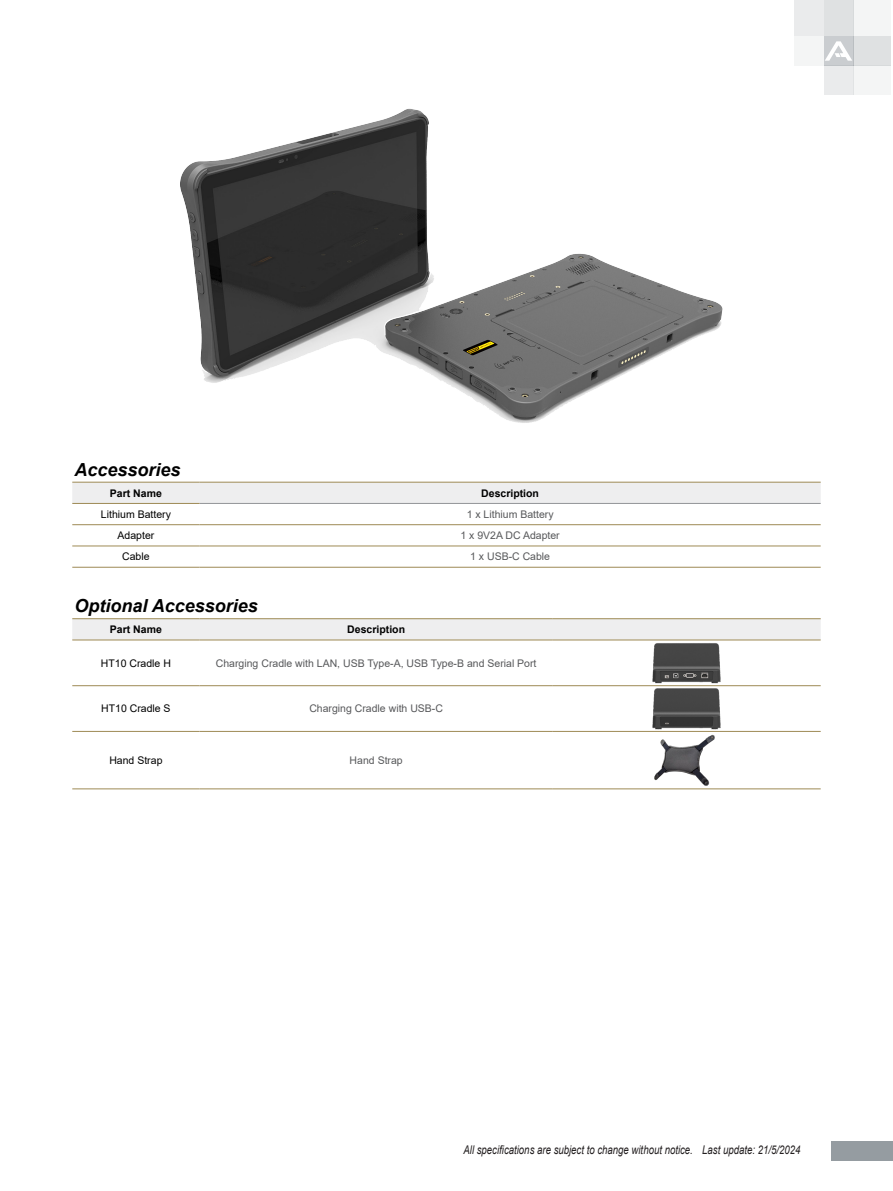
<style>
.page{position:relative;width:893px;height:1191px;background:#fff}
.page>*{position:absolute;margin:0;border:0;box-sizing:border-box;transform-origin:0 0}
.t1{font:italic 700 18px "Arial";color:#000}
.t2{font:italic 12px "Arial";color:#231f20;scale:.8 1}
.t3{font:10.5px "Arial";color:#57585a}
.t4{font:10.5px "Arial";color:#000}
.t5{font:700 10.5px "Arial";color:#000}
</style>
<div class="page">
<div style="left:853px;top:36px;width:38px;height:29px;background:#dfe1e2"></div>
<div style="left:853px;top:65px;width:38px;height:30px;background:#f4f5f5"></div>
<div style="left:824px;top:36px;width:29px;height:29px;background:#cacdd0"></div>
<div style="left:794px;top:36px;width:30px;height:29px;background:#f4f5f5"></div>
<div style="left:794px;top:0;width:30px;height:36px;background:#eaebec"></div>
<div style="left:824px;top:65px;width:29px;height:30px;background:#eaebec"></div>
<div style="left:824px;top:0;width:29px;height:36px;background:#dfe1e2"></div>
<div style="left:853px;top:0;width:38px;height:36px;background:#f4f5f5"></div>
<svg style="left:825px;top:41px;width:27px;height:20px"></svg>
<div style="left:831px;top:1141px;width:62px;height:19px;background:#959ca1"></div>
<img style="left:180px;top:108px;width:543px;height:315px">
<svg style="left:72px;top:619px;width:749px;height:21px;background:#ebeae9"></svg>
<hr style="left:72px;top:618px;width:128px;height:1px;background:#9e8a55">
<hr style="left:200px;top:618px;width:353px;height:1px;background:#9e8a55">
<hr style="left:553px;top:618px;width:268px;height:1px;background:#9e8a55">
<hr style="left:72px;top:640px;width:128px;height:1px;background:#9e8a55">
<hr style="left:200px;top:640px;width:353px;height:1px;background:#9e8a55">
<hr style="left:553px;top:640px;width:268px;height:1px;background:#9e8a55">
<hr style="left:72px;top:685px;width:128px;height:1px;background:#9e8a55">
<hr style="left:200px;top:685px;width:353px;height:1px;background:#9e8a55">
<hr style="left:553px;top:685px;width:268px;height:1px;background:#9e8a55">
<hr style="left:72px;top:731px;width:128px;height:1px;background:#9e8a55">
<hr style="left:200px;top:731px;width:353px;height:1px;background:#9e8a55">
<hr style="left:553px;top:731px;width:268px;height:1px;background:#9e8a55">
<hr style="left:72px;top:788px;width:128px;height:1px;background:#9e8a55">
<hr style="left:200px;top:788px;width:353px;height:1px;background:#9e8a55">
<hr style="left:553px;top:788px;width:268px;height:1px;background:#9e8a55">
<img style="left:652px;top:643px;width:69px;height:40px">
<img style="left:652px;top:688px;width:69px;height:41px">
<img style="left:654px;top:734px;width:61px;height:52px">
<svg style="left:72px;top:483px;width:749px;height:84px"></svg>
<hr style="left:200px;top:503px;width:621px;height:1px;background:#939598">
<hr style="left:72px;top:482px;width:128px;height:1px;background:#9e8a55">
<hr style="left:200px;top:482px;width:621px;height:1px;background:#9e8a55">
<hr style="left:72px;top:503px;width:128px;height:1px;background:#9e8a55">
<hr style="left:72px;top:524px;width:128px;height:1px;background:#9e8a55">
<hr style="left:200px;top:524px;width:621px;height:1px;background:#9e8a55">
<hr style="left:72px;top:546px;width:128px;height:1px;background:#9e8a55">
<hr style="left:200px;top:546px;width:621px;height:1px;background:#9e8a55">
<hr style="left:72px;top:567px;width:128px;height:1px;background:#9e8a55">
<hr style="left:200px;top:567px;width:621px;height:1px;background:#9e8a55">
<p class="t1" style="left:74px;top:457px;width:108px">Accessories</p>
<p class="t5" style="left:110px;top:485px;width:53px">Part Name</p>
<p class="t5" style="left:481px;top:485px;width:59px">Description</p>
<p class="t4" style="left:101px;top:507px;width:72px">Lithium Battery</p>
<p class="t3" style="left:467px;top:507px;width:88px">1 x Lithium Battery</p>
<p class="t4" style="left:118px;top:528px;width:38px">Adapter</p>
<p class="t3" style="left:460px;top:528px;width:101px">1 x 9V2A DC Adapter</p>
<p class="t4" style="left:122px;top:549px;width:29px">Cable</p>
<p class="t3" style="left:470px;top:549px;width:81px">1 x USB-C Cable</p>
<p class="t1" style="left:74px;top:594px;width:185px">Optional Accessories</p>
<p class="t5" style="left:110px;top:622px;width:53px">Part Name</p>
<p class="t5" style="left:347px;top:622px;width:59px">Description</p>
<p class="t4" style="left:101px;top:655px;width:72px">HT10 Cradle H</p>
<p class="t3" style="left:216px;top:655px;width:322px">Charging Cradle with LAN, USB Type-A, USB Type-B and Serial Port</p>
<p class="t4" style="left:101px;top:701px;width:71px">HT10 Cradle S</p>
<p class="t3" style="left:309px;top:701px;width:135px">Charging Cradle with USB-C</p>
<p class="t4" style="left:109px;top:753px;width:55px">Hand Strap</p>
<p class="t3" style="left:350px;top:753px;width:55px">Hand Strap</p>
<p class="t2" style="left:463px;top:1142px;width:423px">All specifications are subject to change without notice. Last update: 21/5/2024</p>
</div>
